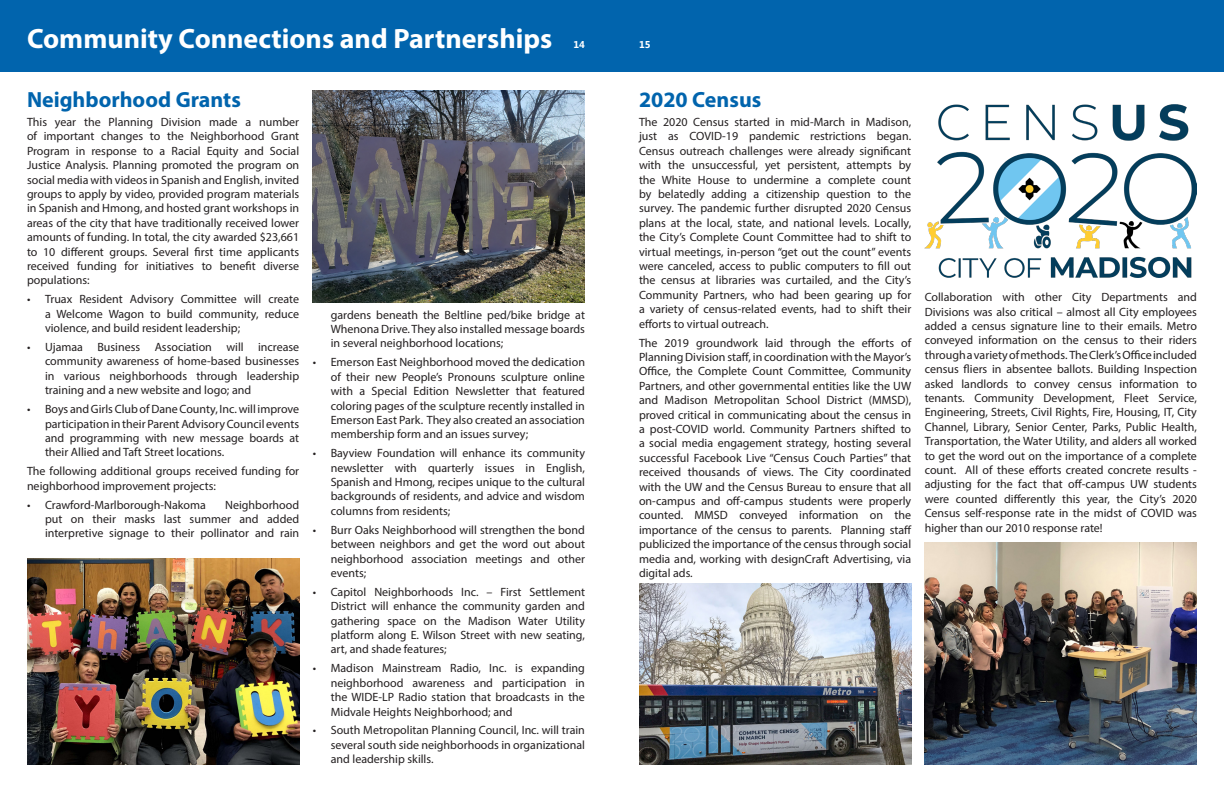
<style>
.page{position:relative;width:1224px;height:792px;background:#fff}
.page>*{position:absolute;margin:0;border:0;box-sizing:border-box;transform-origin:0 0}
.Header_1{font:700 28px "Myriad Pro";color:#fff}
.Header_3{font:700 22px "Myriad Pro";color:#0164ad}
.Body_Text{font:12px/14.4px "Myriad Pro";color:#231f20;text-align:justify}
.t1{font:700 10px "Microsoft Phags Pa";color:#fff}
</style>
<div class="page">
<div style="left:0;top:0;width:1224px;height:72px;background:#0164ad"></div>
<img style="left:925px;top:105px;width:272px;height:172px">
<img style="left:925px;top:543px;width:272px;height:222px">
<img style="left:639px;top:583px;width:272px;height:182px">
<img style="left:313px;top:90px;width:272px;height:212px">
<img style="left:27px;top:559px;width:272px;height:206px">
<p class="Header_1" style="left:27px;top:20px;width:527px">Community Connections and Partnerships</p>
<p class="t1" style="left:573px;top:38px;width:13px">14</p>
<p class="t1" style="left:639px;top:38px;width:13px">15</p>
<p class="Header_3" style="left:27px;top:85px;width:215px">Neighborhood Grants</p>
<p class="Body_Text" style="left:27px;top:115px;width:274px">This year the Planning Division made a number of important changes to the Neighborhood Grant Program in response to a Racial Equity and Social Justice Analysis. Planning promoted the program on social media with videos in Spanish and English, invited groups to apply by video, provided program materials in Spanish and Hmong, and hosted grant workshops in areas of the city that have traditionally received lower amounts of funding. In total, the city awarded $23,661 to 10 different groups. Several first time applicants received funding for initiatives to benefit diverse populations:</p>
<p class="Body_Text" style="left:45px;top:292px;width:256px;text-indent:-18px">• Truax Resident Advisory Committee will create a Welcome Wagon to build community, reduce violence, and build resident leadership;</p>
<p class="Body_Text" style="left:45px;top:340px;width:256px;text-indent:-18px">• Ujamaa Business Association will increase community awareness of home-based businesses in various neighborhoods through leadership training and a new website and logo; and</p>
<p class="Body_Text" style="left:45px;top:402px;width:256px;text-indent:-18px">• Boys and Girls Club of Dane County, Inc. will improve participation in their Parent Advisory Council events and programming with new message boards at their Allied and Taft Street locations.</p>
<p class="Body_Text" style="left:27px;top:464px;width:274px">The following additional groups received funding for neighborhood improvement projects:</p>
<p class="Body_Text" style="left:27px;top:497px;width:180px">• Crawford-Marlborough-Nakoma</p>
<p class="Body_Text" style="left:45px;top:497px;width:256px;text-indent:180px">Neighborhood put on their masks last summer and added interpretive signage to their pollinator and rain</p>
<p class="Body_Text" style="left:331px;top:307px;width:256px">gardens beneath the Beltline ped/bike bridge at Whenona Drive. They also installed message boards in several neighborhood locations;</p>
<p class="Body_Text" style="left:331px;top:355px;width:256px;text-indent:-18px">• Emerson East Neighborhood moved the dedication of their new People’s Pronouns sculpture online with a Special Edition Newsletter that featured coloring pages of the sculpture recently installed in Emerson East Park. They also created an association membership form and an issues survey;</p>
<p class="Body_Text" style="left:331px;top:446px;width:256px;text-indent:-18px">• Bayview Foundation will enhance its community newsletter with quarterly issues in English, Spanish and Hmong, recipes unique to the cultural backgrounds of residents, and advice and wisdom columns from residents;</p>
<p class="Body_Text" style="left:331px;top:522px;width:256px;text-indent:-18px">• Burr Oaks Neighborhood will strengthen the bond between neighbors and get the word out about neighborhood association meetings and other events;</p>
<p class="Body_Text" style="left:331px;top:584px;width:256px;text-indent:-18px">• Capitol Neighborhoods Inc. – First Settlement District will enhance the community garden and gathering space on the Madison Water Utility platform along E. Wilson Street with new seating, art, and shade features;</p>
<p class="Body_Text" style="left:331px;top:661px;width:256px;text-indent:-18px">• Madison Mainstream Radio, Inc. is expanding neighborhood awareness and participation in the WIDE-LP Radio station that broadcasts in the Midvale Heights Neighborhood; and</p>
<p class="Body_Text" style="left:331px;top:723px;width:256px;text-indent:-18px">• South Metropolitan Planning Council, Inc. will train several south side neighborhoods in organizational and leadership skills.</p>
<p class="Header_3" style="left:639px;top:85px;width:124px">2020 Census</p>
<p class="Body_Text" style="left:639px;top:115px;width:274px">The 2020 Census started in mid-March in Madison, just as COVID-19 pandemic restrictions began.<br>Census outreach challenges were already significant with the unsuccessful, yet persistent, attempts by the White House to undermine a complete count by belatedly adding a citizenship question to the survey. The pandemic further disrupted 2020 Census plans at the local, state, and national levels. Locally, the City’s Complete Count Committee had to shift to virtual meetings, in-person “get out the count” events were canceled, access to public computers to fill out the census at libraries was curtailed, and the City’s Community Partners, who had been gearing up for a variety of census-related events, had to shift their efforts to virtual outreach.</p>
<p class="Body_Text" style="left:639px;top:335px;width:274px">The 2019 groundwork laid through the efforts of Planning Division staff, in coordination with the Mayor’s Office, the Complete Count Committee, Community Partners, and other governmental entities like the UW and Madison Metropolitan School District (MMSD), proved critical in communicating about the census in a post-COVID world. Community Partners shifted to a social media engagement strategy, hosting several successful Facebook Live “Census Couch Parties” that received thousands of views. The City coordinated with the UW and the Census Bureau to ensure that all on-campus and off-campus students were properly counted. MMSD conveyed information on the importance of the census to parents. Planning staff publicized the importance of the census through social media and, working with designCraft Advertising, via digital ads.</p>
<p class="Body_Text" style="left:925px;top:290px;width:274px">Collaboration with other City Departments and Divisions was also critical – almost all City employees added a census signature line to their emails. Metro conveyed information on the census to their riders through a variety of methods. The Clerk’s Office included census fliers in absentee ballots. Building Inspection asked landlords to convey census information to tenants. Community Development, Fleet Service, Engineering, Streets, Civil Rights, Fire, Housing, IT, City Channel, Library, Senior Center, Parks, Public Health, Transportation, the Water Utility, and alders all worked to get the word out on the importance of a complete count. All of these efforts created concrete results - adjusting for the fact that off-campus UW students were counted differently this year, the City’s 2020<br>Census self-response rate in the midst of COVID was higher than our 2010 response rate!</p>
</div>
